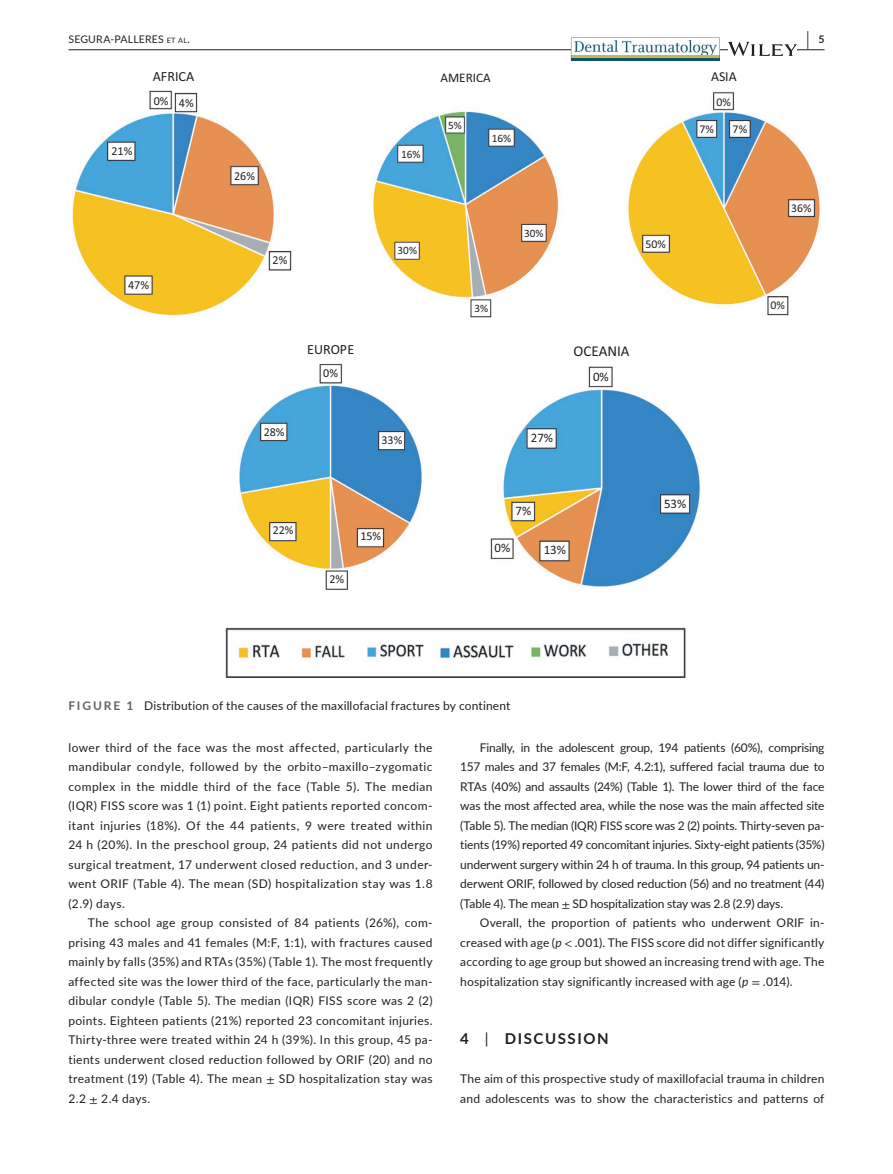
<style>
.page{position:relative;width:893px;height:1174px;background:#fff}
.page>*{position:absolute;margin:0;border:0;box-sizing:border-box;transform-origin:0 0}
.t1{font:700 19.5px "Lato";color:#231f20;scale:.43 1}
.t2{font:700 15px "Lato";letter-spacing:.11em;color:#231f20}
.t3{font:15px "Calibri";color:#231f20}
.t4{font:14.1px "Calibri";color:#231f20}
.t5{font:13.8px "Calibri";color:#231f20}
.t6{font:13.05px "Calibri";color:#231f20}
.t7{font:12.9px "Calibri";color:#231f20}
.t8{font:12.15px "Calibri";color:#231f20}
.t9{font:12px/19.5px "Lato";letter-spacing:.015em;color:#231f20;text-align:justify}
.t10{font:11.85px "Calibri";color:#231f20}
.t11{font:11.25px "Calibri";color:#231f20}
.t12{font:10.5px "Lato";letter-spacing:.02em;color:#231f20}
.s1{font-size:7.35px}
.s2{font-weight:700;color:#636366}
.s3{font-family:"STIX"}
.s4{font-style:italic}
.s5{font-weight:400}
</style>
<div class="page">
<hr style="left:68px;top:49px;width:756px;height:1px;background:#231f20">
<svg style="left:571px;top:37px;width:149px;height:24px"></svg>
<img style="left:622px;top:40px;width:94px;height:14px">
<img style="left:575px;top:40px;width:43px;height:12px">
<svg style="left:728px;top:42px;width:69px;height:14px"></svg>
<img style="left:72px;top:91px;width:748px;height:587px">
<p class="t12" style="left:68px;top:31px;width:123px">SEGURA-PALLERES <span class="s1">et al</span>.</p>
<h1 class="t1" style="left:807px;top:25px;width:43px">| <sup>5</sup></h1>
<p class="t4" style="left:153px;top:67px;width:43px">AFRICA</p>
<p class="t6" style="left:441px;top:69px;width:52px">AMERICA</p>
<p class="t5" style="left:711px;top:68px;width:27px">ASIA</p>
<p class="t8" style="left:154px;top:93px;width:16px">0%</p>
<p class="t8" style="left:179px;top:95px;width:16px">4%</p>
<p class="t10" style="left:716px;top:94px;width:16px">0%</p>
<p class="t11" style="left:448px;top:119px;width:15px">5%</p>
<p class="t11" style="left:492px;top:131px;width:21px">16%</p>
<p class="t10" style="left:699px;top:122px;width:16px">7%</p>
<p class="t10" style="left:733px;top:122px;width:16px">7%</p>
<p class="t8" style="left:111px;top:144px;width:22px">21%</p>
<p class="t11" style="left:401px;top:147px;width:21px">16%</p>
<p class="t8" style="left:234px;top:168px;width:23px">26%</p>
<p class="t10" style="left:791px;top:201px;width:22px">36%</p>
<p class="t11" style="left:524px;top:226px;width:21px">30%</p>
<p class="t11" style="left:398px;top:243px;width:21px">30%</p>
<p class="t10" style="left:645px;top:236px;width:22px">50%</p>
<p class="t8" style="left:273px;top:253px;width:16px">2%</p>
<p class="t8" style="left:128px;top:277px;width:22px">47%</p>
<p class="t11" style="left:474px;top:301px;width:15px">3%</p>
<p class="t10" style="left:770px;top:298px;width:16px">0%</p>
<p class="t4" style="left:307px;top:340px;width:49px">EUROPE</p>
<p class="t3" style="left:574px;top:341px;width:58px">OCEANIA</p>
<p class="t8" style="left:323px;top:365px;width:16px">0%</p>
<p class="t7" style="left:593px;top:368px;width:17px">0%</p>
<p class="t8" style="left:264px;top:424px;width:22px">28%</p>
<p class="t8" style="left:381px;top:432px;width:22px">33%</p>
<p class="t7" style="left:531px;top:429px;width:24px">27%</p>
<p class="t7" style="left:515px;top:503px;width:17px">7%</p>
<p class="t7" style="left:664px;top:495px;width:24px">53%</p>
<p class="t8" style="left:273px;top:522px;width:22px">22%</p>
<p class="t8" style="left:360px;top:529px;width:22px">15%</p>
<p class="t7" style="left:495px;top:539px;width:17px">0%</p>
<p class="t7" style="left:544px;top:541px;width:24px">13%</p>
<p class="t8" style="left:329px;top:571px;width:16px">2%</p>
<p class="t9" style="left:68px;top:695px;width:444px"><span class="s2">FIGURE 1</span> Distribution of the causes of the maxillofacial fractures by continent</p>
<p class="t9" style="left:68px;top:737px;width:366px">lower third of the face was the most affected, particularly the mandibular condyle, followed by the orbito–maxillo–zygomatic complex in the middle third of the face (Table 5). The median (IQR) FISS score was 1 (1) point. Eight patients reported concom&shy;itant injuries (18%). Of the 44 patients, 9 were treated within 24 h (20%). In the preschool group, 24 patients did not undergo surgical treatment, 17 underwent closed reduction, and 3 under&shy;went ORIF (Table 4). The mean (SD) hospitalization stay was 1.8 (2.9) days.</p>
<p class="t9" style="left:68px;top:912px;width:366px;text-indent:20px">The school age group consisted of 84 patients (26%), com&shy;prising 43 males and 41 females (M:F, 1:1), with fractures caused mainly by falls (35%) and RTAs (35%) (Table 1). The most frequently affected site was the lower third of the face, particularly the man&shy;dibular condyle (Table 5). The median (IQR) FISS score was 2 (2) points. Eighteen patients (21%) reported 23 concomitant injuries.<br>Thirty-three were treated within 24 h (39%). In this group, 45 pa&shy;tients underwent closed reduction followed by ORIF (20) and no treatment (19) (Table 4). The mean <span class="s3">±</span> SD hospitalization stay was 2.2 <span class="s3">±</span> 2.4 days.</p>
<p class="t9" style="left:460px;top:737px;width:366px;text-indent:20px">Finally, in the adolescent group, 194 patients (60%), comprising 157 males and 37 females (M:F, 4.2:1), suffered facial trauma due to RTAs (40%) and assaults (24%) (Table 1). The lower third of the face was the most affected area, while the nose was the main affected site (Table 5). The median (IQR) FISS score was 2 (2) points. Thirty-seven pa&shy;tients (19%) reported 49 concomitant injuries. Sixty-eight patients (35%) underwent surgery within 24 h of trauma. In this group, 94 patients un&shy;derwent ORIF, followed by closed reduction (56) and no treatment (44) (Table 4). The mean <span class="s3">±</span> SD hospitalization stay was 2.8 (2.9) days.</p>
<p class="t9" style="left:460px;top:912px;width:366px;text-indent:20px">Overall, the proportion of patients who underwent ORIF in&shy;creased with age (<span class="s4">p</span> <span class="s3">&lt;</span> .001). The FISS score did not differ significantly according to age group but showed an increasing trend with age. The hospitalization stay significantly increased with age (<span class="s4">p</span> <span class="s3">=</span> .014).</p>
<p class="t2" style="left:460px;top:1028px;width:150px">4 <span class="s5">|</span> DISCUSSION</p>
<p class="t9" style="left:460px;top:1068px;width:366px">The aim of this prospective study of maxillofacial trauma in children and adolescents was to show the characteristics and patterns of</p>
</div>
